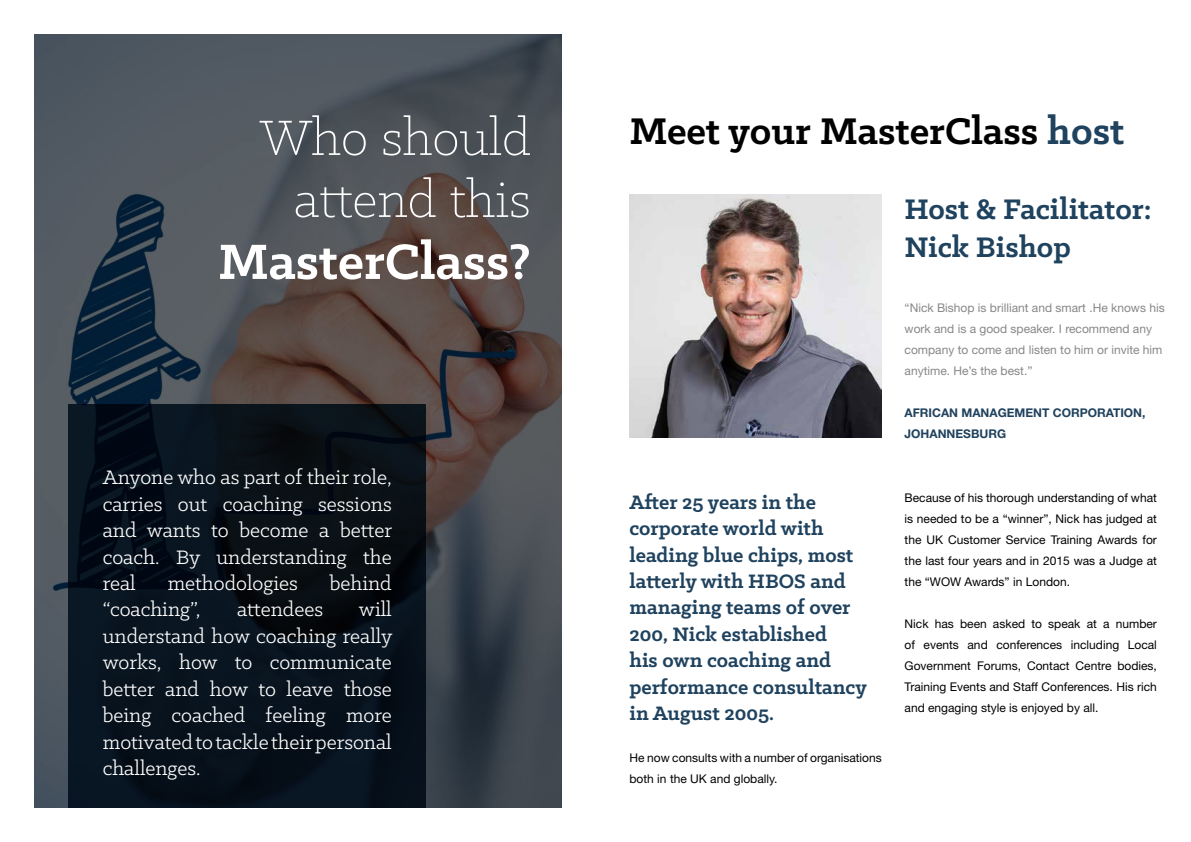
<style>
.page{position:relative;width:1191px;height:842px;background:#fff}
.page>*{position:absolute;margin:0;border:0;box-sizing:border-box;transform-origin:0 0}
.t1{font:300 56px/62px "Klinic Slab";color:#fff;text-align:right}
.t2{font:700 56px "Klinic Slab";color:#fff}
.t3{font:700 42px "Klinic Slab";color:#000}
.t4{font:700 32px/38px "Klinic Slab";color:#1f425e}
.t5{font:22px/26.4px "Klinic Slab";color:#fff;text-align:justify}
.t6{font:700 22px/26.4px "Klinic Slab";color:#1f425e}
.t7{font:12px/21px "Helvetica Neue";color:#000;text-align:justify}
.t8{font:12px/21px "Helvetica Neue";color:#878787}
.t9{font:700 12px/21px "Helvetica Neue";color:#1f425e}
.s1{color:#1f425e}
</style>
<div class="page">
<svg style="left:34px;top:34px;width:527px;height:774px;background:#4b4d52"></svg>
<img style="left:629px;top:194px;width:253px;height:244px">
<svg style="left:68px;top:404px;width:358px;height:404px;background:#07101a"></svg>
<h1 class="t1" style="left:260px;top:105px;width:272px">Who should attend this</h1>
<h1 class="t2" style="left:218px;top:225px;width:314px">MasterClass?</h1>
<h3 class="t5" style="left:103px;top:464px;width:291px">Anyone who as part of their role, carries out coaching sessions and wants to become a better coach. By understanding the real</h3>
<h3 class="t5" style="left:168px;top:569px;width:132px">methodologies</h3>
<h3 class="t5" style="left:330px;top:569px;width:63px">behind</h3>
<h3 class="t5" style="left:103px;top:596px;width:99px">“coaching”,</h3>
<h3 class="t5" style="left:237px;top:596px;width:88px">attendees</h3>
<h3 class="t5" style="left:103px;top:596px;width:291px;text-indent:256px">will understand how coaching really works, how to communicate better and how to leave those being coached feeling more motivated to tackle their personal challenges.</h3>
<h2 class="t3" style="left:629px;top:104px;width:496px">Meet your MasterClass <span class="s1">host</span></h2>
<h3 class="t4" style="left:904px;top:189px;width:248px">Host &amp; Facilitator:<br>Nick Bishop</h3>
<h3 class="t6" style="left:629px;top:488px;width:239px">After 25 years in the corporate world with leading blue chips, most latterly with HBOS and managing teams of over<br>200, Nick established<br>his own coaching and performance consultancy in August 2005.</h3>
<p class="t7" style="left:629px;top:747px;width:254px">He now consults with a number of organisations both in the UK and globally.</p>
<p class="t8" style="left:904px;top:297px;width:262px">“Nick Bishop is brilliant and smart .He knows his work and is a good speaker. I recommend any company to come and listen to him or invite him anytime. He’s the best.”</p>
<p class="t9" style="left:904px;top:402px;width:242px">AFRICAN MANAGEMENT CORPORATION,<br>JOHANNESBURG</p>
<p class="t7" style="left:904px;top:487px;width:254px">Because of his thorough understanding of what is needed to be a “winner”, Nick has judged at the UK Customer Service Training Awards for the last four years and in 2015 was a Judge at the “WOW Awards” in London.</p>
<p class="t7" style="left:904px;top:613px;width:254px">Nick has been asked to speak at a number of events and conferences including Local Government Forums, Contact Centre bodies, Training Events and Staff Conferences. His rich and engaging style is enjoyed by all.</p>
</div>
